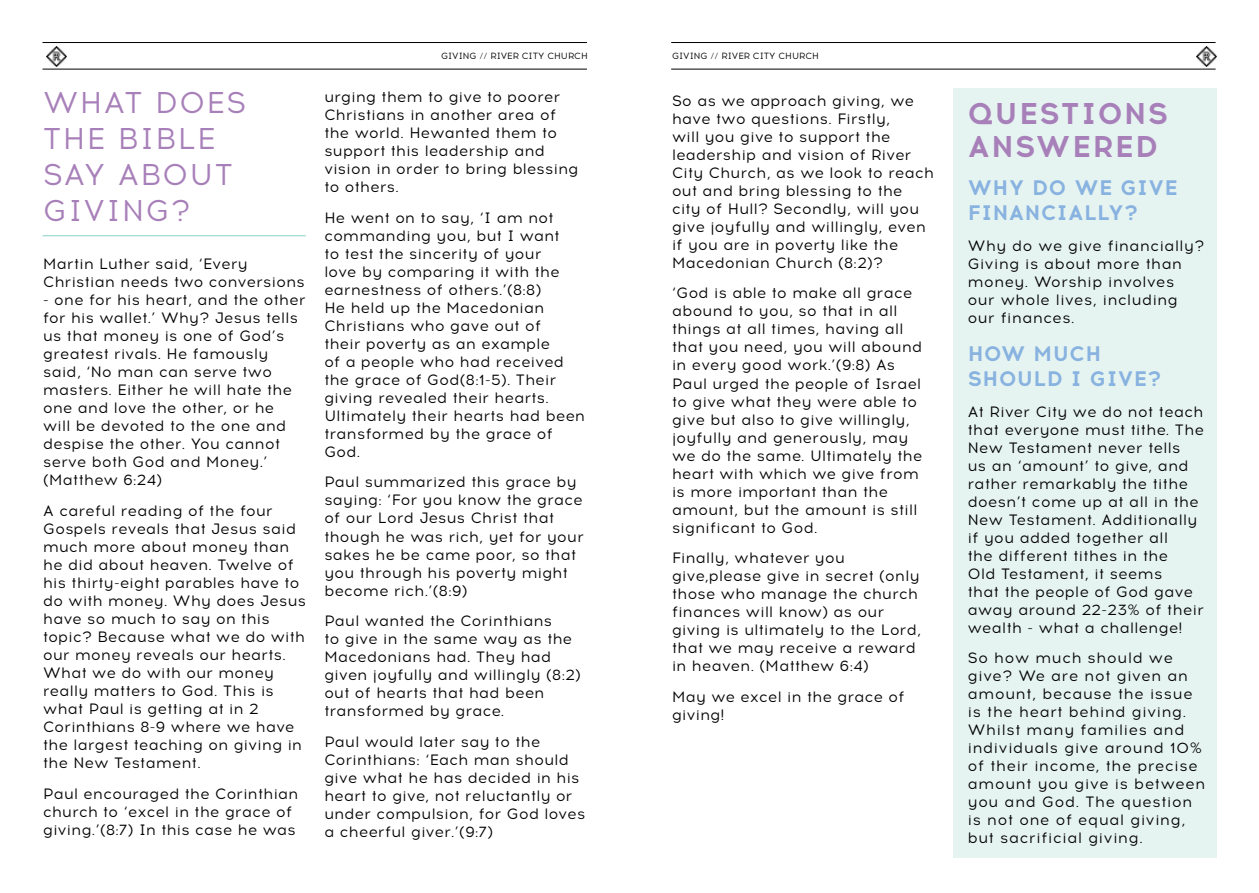
<style>
.page{position:relative;width:1259px;height:893px;background:#fff}
.page>*{position:absolute;margin:0;border:0;box-sizing:border-box;transform-origin:0 0}
.t1{font:30px/36px "Acrom";letter-spacing:.05em;color:#a880b9}
.t2{font:700 30px/33px "Acrom";letter-spacing:.05em;color:#a880b9}
.t3{font:700 21px/25.2px "Acrom";letter-spacing:.025em;color:#88b2df}
.t4{font:15px/18px "Acrom";letter-spacing:.025em;color:#000}
.t5{font:15px/18px "Acrom";letter-spacing:.05em;color:#000}
.t6{font:9px "Acrom";color:#000}
</style>
<div class="page">
<div style="left:953px;top:88px;width:263px;height:769px;background:#e6f4f1"></div>
<hr style="left:43px;top:236px;width:263px;height:1px;background:#89d0c8">
<hr style="left:43px;top:42px;width:544px;height:1px;background:#000">
<hr style="left:43px;top:69px;width:544px;height:1px;background:#000">
<img style="left:46px;top:46px;width:20px;height:21px">
<hr style="left:671px;top:42px;width:544px;height:1px;background:#000">
<hr style="left:671px;top:69px;width:544px;height:1px;background:#000">
<img style="left:1196px;top:46px;width:20px;height:21px">
<h1 class="t1" style="left:43px;top:86px;width:204px">WHAT DOES<br>THE BIBLE<br>SAY ABOUT<br>GIVING?</h1>
<p class="t4" style="left:43px;top:255px;width:263px">Martin Luther said, ‘Every<br>Christian needs two conversions</p>
<p class="t4" style="left:43px;top:291px;width:264px">- one for his heart, and the other for his wallet.’ Why? Jesus tells us that money is one of God’s greatest rivals. He famously said, ‘No man can serve two masters. Either he will hate the one and love the other, or he<br>will be devoted to the one and despise the other. You cannot serve both God and Money.’ (Matthew 6:24)</p>
<p class="t4" style="left:43px;top:502px;width:264px">A careful reading of the four<br>Gospels reveals that Jesus said much more about money than he did about heaven. Twelve of his thirty-eight parables have to do with money. Why does Jesus have so much to say on this topic? Because what we do with our money reveals our hearts.<br>What we do with our money really matters to God. This is what Paul is getting at in 2<br>Corinthians 8-9 where we have the largest teaching on giving in the New Testament.</p>
<p class="t4" style="left:43px;top:785px;width:257px">Paul encouraged the Corinthian church to ‘excel in the grace of giving.’(8:7) In this case he was</p>
<p class="t6" style="left:441px;top:50px;width:148px">GIVING // RIVER CITY CHURCH</p>
<p class="t6" style="left:672px;top:50px;width:148px">GIVING // RIVER CITY CHURCH</p>
<p class="t4" style="left:324px;top:88px;width:256px">urging them to give to poorer<br>Christians in another area of the world. Hewanted them to support this leadership and vision in order to bring blessing to others.</p>
<p class="t4" style="left:324px;top:209px;width:262px">He went on to say, ‘I am not commanding you, but I want<br>to test the sincerity of your<br>love by comparing it with the earnestness of others.’(8:8)<br>He held up the Macedonian<br>Christians who gave out of<br>their poverty as an example<br>of a people who had received the grace of God(8:1-5). Their giving revealed their hearts.<br>Ultimately their hearts had been transformed by the grace of<br>God.</p>
<p class="t4" style="left:324px;top:474px;width:261px">Paul summarized this grace by saying: ‘For you know the grace of our Lord Jesus Christ that though he was rich, yet for your sakes he be came poor, so that you through his poverty might become rich.’(8:9)</p>
<p class="t4" style="left:324px;top:613px;width:258px">Paul wanted the Corinthians<br>to give in the same way as the<br>Macedonians had. They had given joyfully and willingly (8:2) out of hearts that had been transformed by grace.</p>
<p class="t4" style="left:324px;top:733px;width:262px">Paul would later say to the<br>Corinthians: ‘Each man should give what he has decided in his heart to give, not reluctantly or under compulsion, for God loves a cheerful giver.’(9:7)</p>
<p class="t4" style="left:672px;top:92px;width:263px">So as we approach giving, we have two questions. Firstly,<br>will you give to support the leadership and vision of River<br>City Church, as we look to reach out and bring blessing to the city of Hull? Secondly, will you give joyfully and willingly, even if you are in poverty like the<br>Macedonian Church (8:2)?</p>
<p class="t4" style="left:672px;top:285px;width:252px">‘God is able to make all grace abound to you, so that in all things at all times, having all that you need, you will abound in every good work.’(9:8) As<br>Paul urged the people of Israel to give what they were able to give but also to give willingly, joyfully and generously, may we do the same. Ultimately the heart with which we give from is more important than the amount, but the amount is still significant to God.</p>
<p class="t4" style="left:672px;top:550px;width:250px">Finally, whatever you give,please give in secret (only those who manage the church finances will know) as our giving is ultimately to the Lord, that we may receive a reward in heaven. (Matthew 6:4)</p>
<p class="t4" style="left:672px;top:688px;width:234px">May we excel in the grace of giving!</p>
<h1 class="t2" style="left:967px;top:97px;width:202px">QUESTIONS<br>ANSWERED</h1>
<h2 class="t3" style="left:967px;top:175px;width:211px">WHY DO WE GIVE<br>FINANCIALLY?</h2>
<p class="t4" style="left:967px;top:237px;width:238px">Why do we give financially?<br>Giving is about more than money. Worship involves our whole lives, including our finances.</p>
<h2 class="t3" style="left:967px;top:341px;width:195px">HOW MUCH<br>SHOULD I GIVE?</h2>
<p class="t4" style="left:967px;top:403px;width:238px">At River City we do not teach that everyone must tithe. The<br>New Testament never tells<br>us an ‘amount’ to give, and rather remarkably the tithe doesn’t come up at all in the<br>New Testament. Additionally if you added together all<br>the different tithes in the<br>Old Testament, it seems<br>that the people of God gave away around 22-23% of their wealth - what a challenge!</p>
<p class="t5" style="left:967px;top:650px;width:239px">So how much should we give? We are not given an amount, because the issue is the heart behind giving.<br>Whilst many families and individuals give around 10% of their income, the precise amount you give is between you and God. The question is not one of equal giving, but sacrificial giving.</p>
</div>
